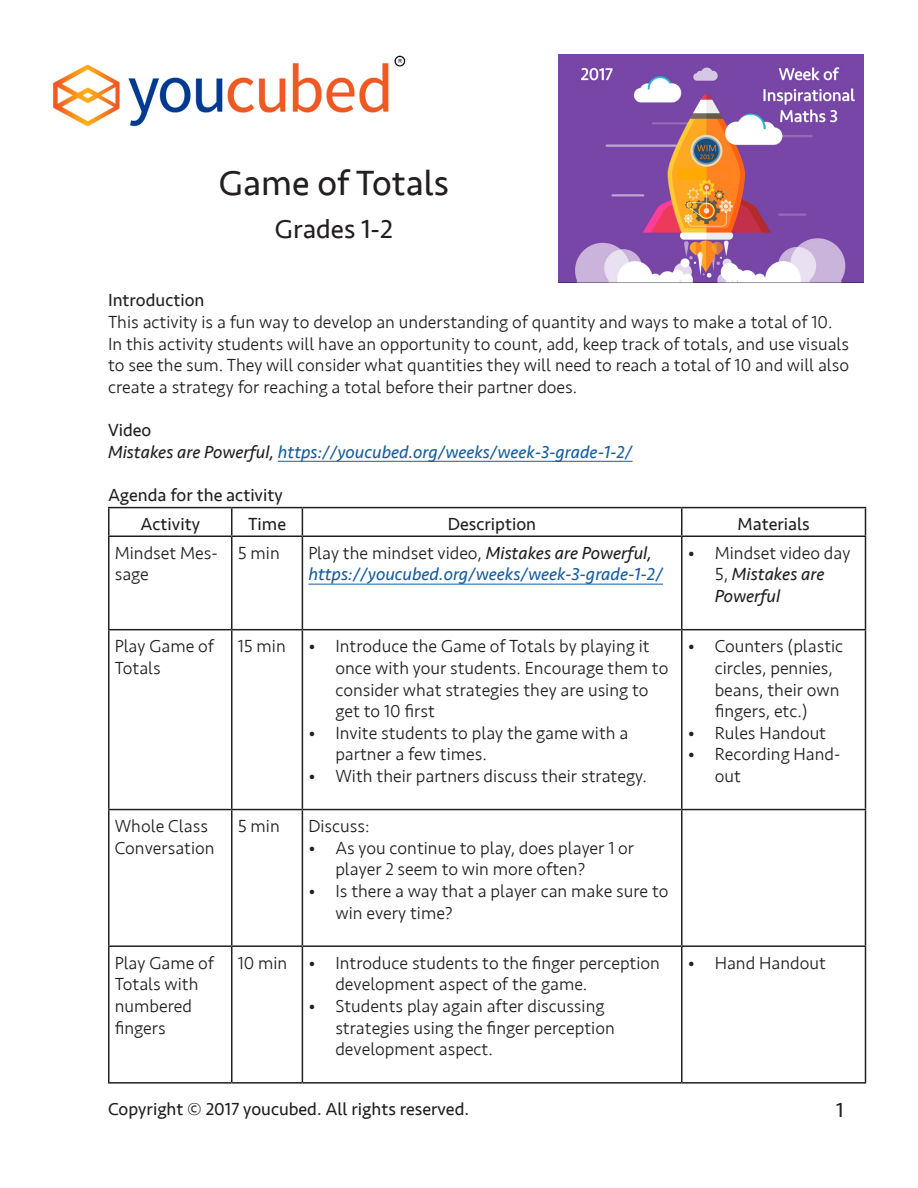
<style>
.page{position:relative;width:918px;height:1188px;background:#fff}
.page>*{position:absolute;margin:0;border:0;box-sizing:border-box;transform-origin:0 0}
.t1{font:36px "Seravek";color:#231f20}
.t2{font:27px "Seravek";color:#231f20}
.t3{font:21px "Seravek";color:#231f20}
.t4{font:300 18px/21.6px "Seravek";color:#231f20}
.t5{font:italic 18px/21.6px "Seravek";color:#175d9e}
.t6{font:18px "Seravek";color:#231f20}
.t7{font:italic 18px/21.6px "Seravek";color:#231f20}
.s1{color:#231f20}
.s2{font-weight:300;font-style:normal;color:#231f20}
.s3{font-weight:300;font-style:normal}
</style>
<div class="page">
<hr style="left:278px;top:461px;width:355px;height:1px;background:#175d9e">
<hr style="left:108px;top:507px;width:124px;height:1px;background:#231f20">
<hr style="left:108px;top:508px;width:2px;height:27px;background:#231f20">
<hr style="left:232px;top:507px;width:70px;height:1px;background:#231f20">
<svg style="left:231px;top:508px;width:1px;height:27px"></svg>
<hr style="left:302px;top:507px;width:380px;height:1px;background:#231f20">
<svg style="left:302px;top:508px;width:1px;height:27px"></svg>
<hr style="left:682px;top:507px;width:184px;height:1px;background:#231f20">
<svg style="left:681px;top:508px;width:1px;height:27px"></svg>
<svg style="left:865px;top:508px;width:1px;height:27px"></svg>
<hr style="left:108px;top:535px;width:124px;height:2px;background:#231f20">
<hr style="left:108px;top:537px;width:2px;height:92px;background:#231f20">
<hr style="left:232px;top:535px;width:70px;height:2px;background:#231f20">
<hr style="left:231px;top:537px;width:1px;height:92px;background:#231f20">
<hr style="left:302px;top:535px;width:380px;height:2px;background:#231f20">
<hr style="left:302px;top:537px;width:1px;height:92px;background:#231f20">
<hr style="left:682px;top:535px;width:184px;height:2px;background:#231f20">
<hr style="left:681px;top:537px;width:1px;height:92px;background:#231f20">
<hr style="left:865px;top:537px;width:1px;height:92px;background:#231f20">
<hr style="left:108px;top:629px;width:124px;height:1px;background:#231f20">
<hr style="left:108px;top:630px;width:2px;height:179px;background:#231f20">
<hr style="left:232px;top:629px;width:70px;height:1px;background:#231f20">
<hr style="left:231px;top:630px;width:1px;height:179px;background:#231f20">
<hr style="left:302px;top:629px;width:380px;height:1px;background:#231f20">
<hr style="left:302px;top:630px;width:1px;height:179px;background:#231f20">
<hr style="left:682px;top:629px;width:184px;height:1px;background:#231f20">
<hr style="left:681px;top:630px;width:1px;height:179px;background:#231f20">
<hr style="left:865px;top:630px;width:1px;height:179px;background:#231f20">
<hr style="left:108px;top:809px;width:124px;height:1px;background:#231f20">
<hr style="left:108px;top:810px;width:2px;height:135px;background:#231f20">
<hr style="left:232px;top:809px;width:70px;height:1px;background:#231f20">
<hr style="left:231px;top:810px;width:1px;height:135px;background:#231f20">
<hr style="left:302px;top:809px;width:380px;height:1px;background:#231f20">
<hr style="left:302px;top:810px;width:1px;height:135px;background:#231f20">
<hr style="left:682px;top:809px;width:184px;height:1px;background:#231f20">
<hr style="left:681px;top:810px;width:1px;height:135px;background:#231f20">
<hr style="left:865px;top:810px;width:1px;height:135px;background:#231f20">
<hr style="left:108px;top:945px;width:124px;height:2px;background:#231f20">
<hr style="left:108px;top:947px;width:2px;height:135px;background:#231f20">
<hr style="left:232px;top:945px;width:70px;height:2px;background:#231f20">
<hr style="left:231px;top:947px;width:1px;height:135px;background:#231f20">
<hr style="left:302px;top:945px;width:380px;height:2px;background:#231f20">
<hr style="left:302px;top:947px;width:1px;height:135px;background:#231f20">
<hr style="left:682px;top:945px;width:184px;height:2px;background:#231f20">
<hr style="left:681px;top:947px;width:1px;height:135px;background:#231f20">
<hr style="left:865px;top:947px;width:1px;height:135px;background:#231f20">
<hr style="left:108px;top:1082px;width:124px;height:2px;background:#231f20">
<hr style="left:232px;top:1082px;width:70px;height:2px;background:#231f20">
<hr style="left:302px;top:1082px;width:380px;height:2px;background:#231f20">
<hr style="left:682px;top:1082px;width:184px;height:2px;background:#231f20">
<hr style="left:308px;top:584px;width:355px;height:1px;background:#175d9e">
<img style="left:53px;top:55px;width:353px;height:72px">
<img style="left:559px;top:54px;width:304px;height:229px">
<p class="t1" style="left:219px;top:155px;width:232px">Game of Totals</p>
<p class="t2" style="left:275px;top:209px;width:119px">Grades 1-2</p>
<p class="t6" style="left:108px;top:287px;width:98px">Introduction</p>
<p class="t4" style="left:108px;top:312px;width:743px">This activity is a fun way to develop an understanding of quantity and ways to make a total of 10.<br>In this activity students will have an opportunity to count, add, keep track of totals, and use visuals to see the sum. They will consider what quantities they will need to reach a total of 10 and will also create a strategy for reaching a total before their partner does.</p>
<p class="t6" style="left:108px;top:416px;width:45px">Video</p>
<p class="t5" style="left:108px;top:441px;width:526px"><span class="s1">Mistakes are Powerful,</span> https://youcubed.org/weeks/week-3-grade-1-2/</p>
<p class="t6" style="left:108px;top:481px;width:176px">Agenda for the activity</p>
<p class="t6" style="left:141px;top:510px;width:61px">Activity</p>
<p class="t6" style="left:248px;top:510px;width:40px">Time</p>
<p class="t6" style="left:448px;top:510px;width:90px">Description</p>
<p class="t6" style="left:738px;top:510px;width:74px">Materials</p>
<p class="t4" style="left:115px;top:542px;width:105px">Mindset Mes&shy;sage</p>
<p class="t4" style="left:238px;top:542px;width:44px">5 min</p>
<p class="t5" style="left:308px;top:542px;width:356px"><span class="s2">Play the mindset video,</span> <span class="s1">Mistakes are Powerful, </span>https://youcubed.org/weeks/week-3-grade-1-2/</p>
<p class="t7" style="left:715px;top:542px;width:137px;text-indent:-27px"><span class="s3">• Mindset video day<br>5,</span> Mistakes are<br>Powerful</p>
<p class="t4" style="left:115px;top:636px;width:101px">Play Game of<br>Totals</p>
<p class="t4" style="left:238px;top:636px;width:50px">15 min</p>
<p class="t4" style="left:335px;top:636px;width:335px;text-indent:-27px">• Introduce the Game of Totals by playing it once with your students. Encourage them to consider what strategies they are using to get to 10 first</p>
<p class="t4" style="left:335px;top:722px;width:294px;text-indent:-27px">• Invite students to play the game with a partner a few times.</p>
<p class="t4" style="left:308px;top:765px;width:340px">• With their partners discuss their strategy.</p>
<p class="t4" style="left:715px;top:636px;width:130px;text-indent:-27px">• Counters (plastic circles, pennies, beans, their own fingers, etc.)</p>
<p class="t4" style="left:688px;top:722px;width:140px">• Rules Handout</p>
<p class="t4" style="left:715px;top:744px;width:127px;text-indent:-27px">• Recording Hand&shy;out</p>
<p class="t4" style="left:115px;top:816px;width:101px">Whole Class<br>Conversation</p>
<p class="t4" style="left:238px;top:816px;width:44px">5 min</p>
<p class="t4" style="left:308px;top:816px;width:63px">Discuss:</p>
<p class="t4" style="left:335px;top:837px;width:300px;text-indent:-27px">• As you continue to play, does player 1 or player 2 seem to win more often?</p>
<p class="t4" style="left:335px;top:881px;width:335px;text-indent:-27px">• Is there a way that a player can make sure to win every time?</p>
<p class="t4" style="left:115px;top:952px;width:101px">Play Game of<br>Totals with numbered fingers</p>
<p class="t4" style="left:238px;top:952px;width:51px">10 min</p>
<p class="t4" style="left:335px;top:952px;width:326px;text-indent:-27px">• Introduce students to the finger perception development aspect of the game.</p>
<p class="t4" style="left:335px;top:996px;width:281px;text-indent:-27px">• Students play again after discussing strategies using the finger perception development aspect.</p>
<p class="t4" style="left:688px;top:952px;width:140px">• Hand Handout</p>
<p class="t6" style="left:108px;top:1095px;width:363px">Copyright © 2017 youcubed. All rights reserved.</p>
<p class="t3" style="left:836px;top:1094px;width:9px">1</p>
</div>
